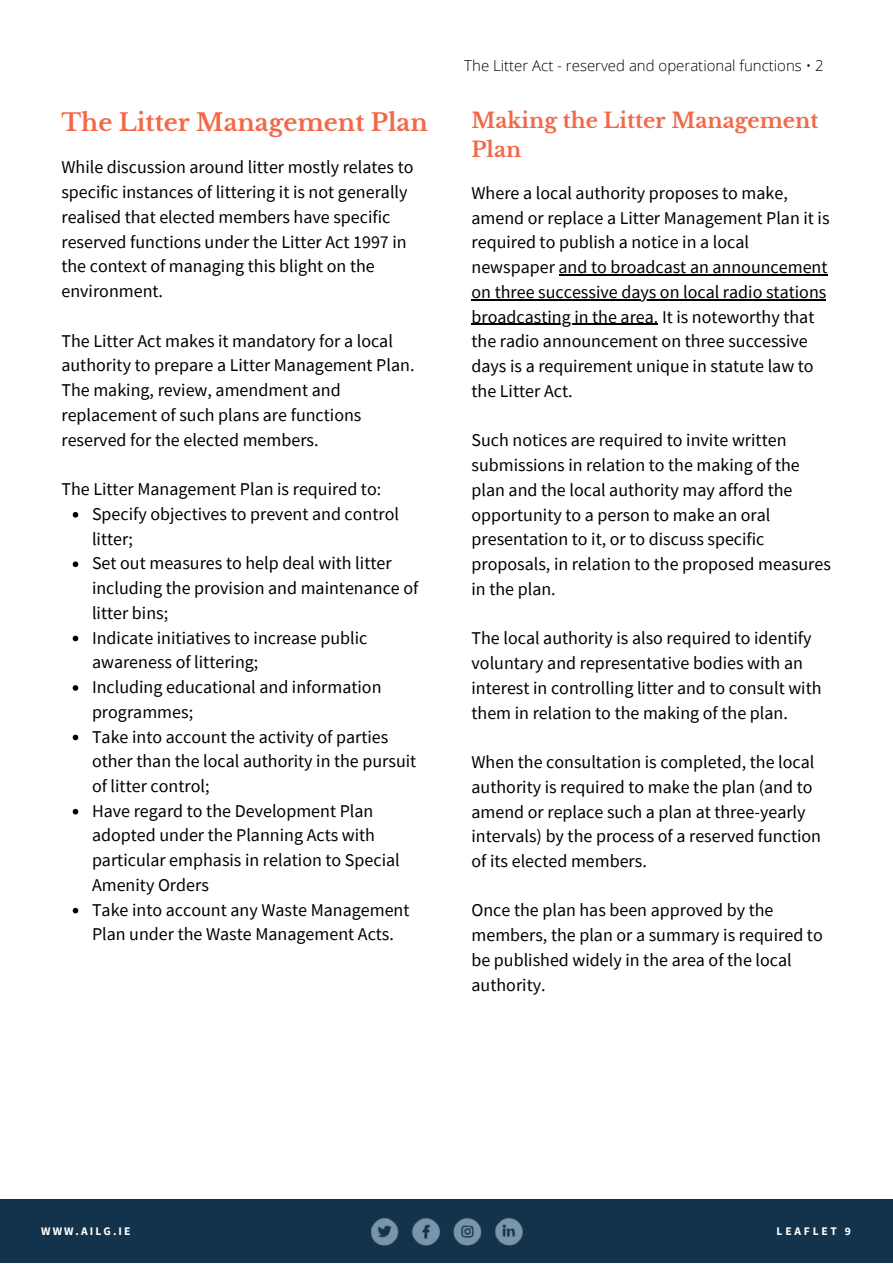
<style>
.page{position:relative;width:893px;height:1264px;background:#fff}
.page>*{position:absolute;margin:0;border:0;box-sizing:border-box;transform-origin:0 0}
.t1{font:700 24px "Libre Baskerville";color:#f26949}
.t2{font:700 21px/29.2px "Libre Baskerville";color:#f26949}
.t3{font:18px/24.8px "Source Sans Pro";color:#000}
.t4{font:300 15px "Open Sans";color:#000}
.t5{font:700 11.55px "Source Sans Pro";letter-spacing:.18em;color:#fff}
.t6{font:700 11.55px "Source Sans Pro";letter-spacing:.24em;color:#fff}
</style>
<div class="page">
<div style="left:0;top:1199px;width:892px;height:63px;background:#13334d"></div>
<img style="left:371px;top:1218px;width:152px;height:28px">
<svg style="left:73px;top:512px;width:5px;height:5px"></svg>
<svg style="left:73px;top:561px;width:5px;height:6px"></svg>
<svg style="left:73px;top:635px;width:5px;height:6px"></svg>
<svg style="left:73px;top:685px;width:5px;height:5px"></svg>
<svg style="left:73px;top:734px;width:5px;height:6px"></svg>
<svg style="left:73px;top:808px;width:5px;height:6px"></svg>
<svg style="left:73px;top:907px;width:5px;height:6px"></svg>
<hr style="left:558px;top:274px;width:269px;height:1px;background:#000">
<hr style="left:471px;top:299px;width:355px;height:1px;background:#000">
<hr style="left:471px;top:324px;width:187px;height:1px;background:#000">
<h1 class="t1" style="left:61px;top:107px;width:368px">The Litter Management Plan</h1>
<p class="t3" style="left:61px;top:155px;width:353px">While discussion around litter mostly relates to specific instances of littering it is not generally realised that elected members have specific reserved functions under the Litter Act 1997 in the context of managing this blight on the environment.</p>
<p class="t3" style="left:61px;top:328px;width:354px">The Litter Act makes it mandatory for a local authority to prepare a Litter Management Plan.<br>The making, review, amendment and replacement of such plans are functions reserved for the elected members.</p>
<p class="t3" style="left:61px;top:476px;width:321px">The Litter Management Plan is required to:</p>
<p class="t3" style="left:92px;top:501px;width:328px">Specify objectives to prevent and control litter;<br>Set out measures to help deal with litter including the provision and maintenance of litter bins;<br>Indicate initiatives to increase public awareness of littering;<br>Including educational and information programmes;<br>Take into account the activity of parties other than the local authority in the pursuit of litter control;<br>Have regard to the Development Plan adopted under the Planning Acts with particular emphasis in relation to Special<br>Amenity Orders<br>Take into account any Waste Management<br>Plan under the Waste Management Acts.</p>
<p class="t4" style="left:464px;top:55px;width:361px">The Litter Act - reserved and operational functions • 2</p>
<p class="t2" style="left:471px;top:106px;width:348px">Making the Litter Management<br>Plan</p>
<p class="t3" style="left:471px;top:180px;width:359px">Where a local authority proposes to make, amend or replace a Litter Management Plan it is required to publish a notice in a local newspaper and to broadcast an announcement on three successive days on local radio stations broadcasting in the area. It is noteworthy that the radio announcement on three successive days is a requirement unique in statute law to the Litter Act.</p>
<p class="t3" style="left:471px;top:427px;width:361px">Such notices are required to invite written submissions in relation to the making of the plan and the local authority may afford the opportunity to a person to make an oral presentation to it, or to discuss specific proposals, in relation to the proposed measures in the plan.</p>
<p class="t3" style="left:471px;top:625px;width:351px">The local authority is also required to identify voluntary and representative bodies with an interest in controlling litter and to consult with them in relation to the making of the plan.</p>
<p class="t3" style="left:471px;top:749px;width:351px">When the consultation is completed, the local authority is required to make the plan (and to amend or replace such a plan at three-yearly intervals) by the process of a reserved function of its elected members.</p>
<p class="t3" style="left:471px;top:897px;width:353px">Once the plan has been approved by the members, the plan or a summary is required to be published widely in the area of the local authority.</p>
<p class="t5" style="left:41px;top:1223px;width:91px">WWW.AILG.IE</p>
<p class="t6" style="left:776px;top:1223px;width:76px">LEAFLET 9</p>
</div>
